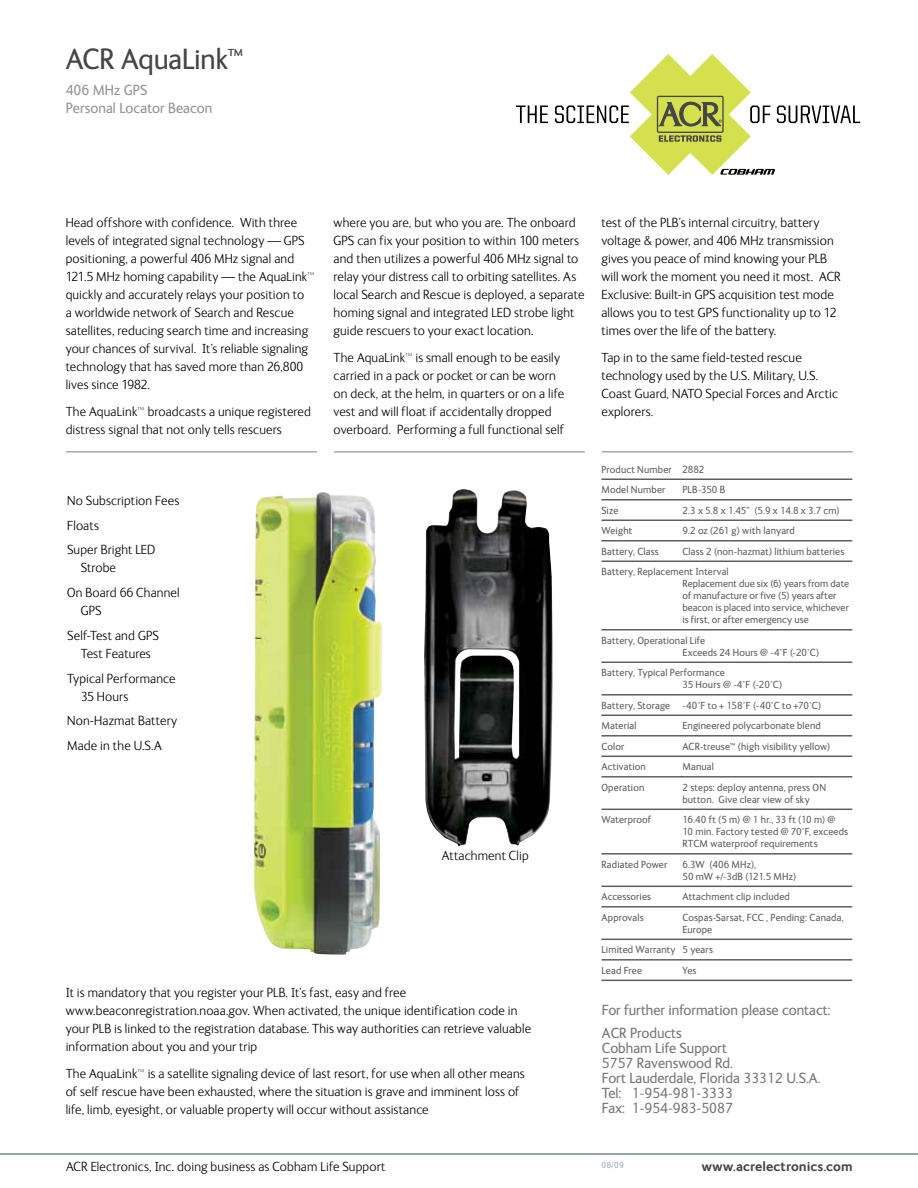
<style>
.page{position:relative;width:918px;height:1188px;background:#fff}
.page>*{position:absolute;margin:0;border:0;box-sizing:border-box;transform-origin:0 0}
.t1{font:30px "FS Ingrid";letter-spacing:-.005em;color:#464547}
.t2{font:15px/15px "FS Ingrid";color:#77787b}
.t3{font:15px/18px "FS Ingrid";letter-spacing:.005em;color:#939598}
.t4{font:300 13.5px/18px "FS Ingrid";letter-spacing:.01em;color:#000}
.t5{font:700 13.5px "FS Ingrid";letter-spacing:.01em;color:#464547}
.t6{font:10.5px/12px "FS Ingrid";letter-spacing:.015em;color:#5e5f61}
.t7{font:9px "FS Ingrid";color:#a0adb5}
</style>
<div class="page">
<hr style="left:66px;top:451px;width:251px;height:2px;background:#a7a9ac">
<hr style="left:334px;top:451px;width:251px;height:2px;background:#a7a9ac">
<hr style="left:602px;top:451px;width:251px;height:2px;background:#a7a9ac">
<hr style="left:0;top:1153px;width:918px;height:2px;background:#95a3ab">
<svg style="left:516px;top:106px;width:32px;height:17px"></svg>
<svg style="left:555px;top:54px;width:305px;height:121px"></svg>
<hr style="left:601px;top:479px;width:251px;height:1px;background:#5e5f61">
<hr style="left:601px;top:499px;width:251px;height:2px;background:#5e5f61">
<hr style="left:601px;top:520px;width:251px;height:1px;background:#5e5f61">
<hr style="left:601px;top:540px;width:251px;height:2px;background:#5e5f61">
<hr style="left:601px;top:561px;width:251px;height:1px;background:#5e5f61">
<hr style="left:601px;top:629px;width:251px;height:2px;background:#5e5f61">
<hr style="left:601px;top:662px;width:251px;height:1px;background:#5e5f61">
<hr style="left:601px;top:694px;width:251px;height:2px;background:#5e5f61">
<hr style="left:601px;top:715px;width:251px;height:1px;background:#5e5f61">
<hr style="left:601px;top:735px;width:251px;height:2px;background:#5e5f61">
<hr style="left:601px;top:756px;width:251px;height:1px;background:#5e5f61">
<hr style="left:601px;top:776px;width:251px;height:2px;background:#5e5f61">
<hr style="left:601px;top:809px;width:251px;height:1px;background:#5e5f61">
<hr style="left:601px;top:853px;width:251px;height:2px;background:#5e5f61">
<hr style="left:601px;top:886px;width:251px;height:1px;background:#5e5f61">
<hr style="left:601px;top:906px;width:251px;height:2px;background:#5e5f61">
<hr style="left:601px;top:939px;width:251px;height:1px;background:#5e5f61">
<hr style="left:601px;top:959px;width:251px;height:2px;background:#5e5f61">
<hr style="left:601px;top:980px;width:251px;height:1px;background:#5e5f61">
<img style="left:424px;top:489px;width:129px;height:357px">
<img style="left:254px;top:492px;width:128px;height:463px">
<h1 class="t1" style="left:66px;top:43px;width:180px">ACR AquaLink™</h1>
<p class="t3" style="left:66px;top:82px;width:148px">406 MHz GPS<br>Personal Locator Beacon</p>
<p class="t4" style="left:66px;top:214px;width:250px">Head offshore with confidence. With three levels of integrated signal technology — GPS positioning, a powerful 406 MHz signal and 121.5 MHz homing capability — the AquaLink™ quickly and accurately relays your position to<br>a worldwide network of Search and Rescue satellites, reducing search time and increasing your chances of survival. It’s reliable signaling technology that has saved more than 26,800 lives since 1982.</p>
<p class="t4" style="left:66px;top:402px;width:247px">The AquaLink™ broadcasts a unique registered distress signal that not only tells rescuers</p>
<p class="t4" style="left:334px;top:214px;width:252px">where you are, but who you are. The onboard GPS can fix your position to within 100 meters and then utilizes a powerful 406 MHz signal to relay your distress call to orbiting satellites. As local Search and Rescue is deployed, a separate homing signal and integrated LED strobe light guide rescuers to your exact location.</p>
<p class="t4" style="left:334px;top:348px;width:232px">The AquaLink™ is small enough to be easily carried in a pack or pocket or can be worn on deck, at the helm, in quarters or on a life vest and will float if accidentally dropped overboard. Performing a full functional self</p>
<p class="t4" style="left:67px;top:488px;width:114px;line-height:24.8px">No Subscription Fees<br>Floats<br>Super Bright LED</p>
<p class="t4" style="left:67px;top:556px;width:114px;line-height:24.8px;text-indent:14px">Strobe<br>On Board 66 Channel</p>
<p class="t4" style="left:67px;top:598px;width:93px;line-height:24.8px;text-indent:14px">GPS<br>Self-Test and GPS</p>
<p class="t4" style="left:67px;top:641px;width:110px;line-height:24.8px;text-indent:14px">Test Features<br>Typical Performance</p>
<p class="t4" style="left:67px;top:684px;width:112px;line-height:24.8px;text-indent:14px">35 Hours<br>Non-Hazmat Battery<br>Made in the U.S.A</p>
<p class="t4" style="left:442px;top:847px;width:88px">Attachment Clip</p>
<p class="t4" style="left:66px;top:984px;width:467px">It is mandatory that you register your PLB. It’s fast, easy and free www.beaconregistration.noaa.gov. When activated, the unique identification code in your PLB is linked to the registration database. This way authorities can retrieve valuable information about you and your trip</p>
<p class="t4" style="left:66px;top:1064px;width:461px">The AquaLink™ is a satellite signaling device of last resort, for use when all other means of self rescue have been exhausted, where the situation is grave and imminent loss of life, limb, eyesight, or valuable property will occur without assistance</p>
<p class="t4" style="left:601px;top:214px;width:241px">test of the PLB’s internal circuitry, battery voltage &amp; power, and 406 MHz transmission gives you peace of mind knowing your PLB will work the moment you need it most. ACR Exclusive: Built-in GPS acquisition test mode allows you to test GPS functionality up to 12 times over the life of the battery.</p>
<p class="t4" style="left:601px;top:348px;width:238px">Tap in to the same field-tested rescue technology used by the U.S. Military, U.S.<br>Coast Guard, NATO Special Forces and Arctic explorers.</p>
<p class="t6" style="left:601px;top:459px;width:105px;line-height:20.5px">Product Number 2882<br>Model Number</p>
<p class="t6" style="left:682px;top:484px;width:44px">PLB-350 B</p>
<p class="t6" style="left:601px;top:504px;width:18px">Size</p>
<p class="t6" style="left:682px;top:504px;width:159px">2.3 x 5.8 x 1.45” (5.9 x 14.8 x 3.7 cm)</p>
<p class="t6" style="left:601px;top:525px;width:32px">Weight</p>
<p class="t6" style="left:682px;top:525px;width:114px">9.2 oz (261 g) with lanyard</p>
<p class="t6" style="left:601px;top:545px;width:59px">Battery, Class</p>
<p class="t6" style="left:601px;top:541px;width:244px;line-height:20.5px;text-indent:81px">Class 2 (non-hazmat) lithium batteries<br>Battery, Replacement Interval</p>
<p class="t6" style="left:682px;top:578px;width:168px">Replacement due six (6) years from date of manufacture or five (5) years after beacon is placed into service, whichever is first, or after emergency use</p>
<p class="t6" style="left:682px;top:634px;width:138px;text-indent:-81px">Battery, Operational Life<br>Exceeds 24 Hours @ -4°F (-20°C)</p>
<p class="t6" style="left:682px;top:667px;width:101px;text-indent:-81px">Battery, Typical Performance<br>35 Hours @ -4°F (-20°C)</p>
<p class="t6" style="left:601px;top:695px;width:221px;line-height:20.5px">Battery, Storage -40°F to + 158°F (-40°C to +70°C)<br>Material</p>
<p class="t6" style="left:682px;top:720px;width:140px">Engineered polycarbonate blend</p>
<p class="t6" style="left:601px;top:740px;width:24px">Color</p>
<p class="t6" style="left:682px;top:740px;width:149px">ACR-treuse™ (high visibility yellow)</p>
<p class="t6" style="left:601px;top:761px;width:46px">Activation</p>
<p class="t6" style="left:682px;top:761px;width:33px">Manual</p>
<p class="t6" style="left:601px;top:781px;width:44px">Operation</p>
<p class="t6" style="left:682px;top:781px;width:145px">2 steps: deploy antenna, press ON button. Give clear view of sky</p>
<p class="t6" style="left:601px;top:814px;width:51px">Waterproof</p>
<p class="t6" style="left:682px;top:814px;width:167px">16.40 ft (5 m) @ 1 hr., 33 ft (10 m) @<br>10 min. Factory tested @ 70°F, exceeds<br>RTCM waterproof requirements</p>
<p class="t6" style="left:601px;top:858px;width:67px">Radiated Power</p>
<p class="t6" style="left:682px;top:858px;width:115px">6.3W (406 MHz),<br>50 mW +/-3dB (121.5 MHz)</p>
<p class="t6" style="left:601px;top:891px;width:51px">Accessories</p>
<p class="t6" style="left:682px;top:891px;width:109px">Attachment clip included</p>
<p class="t6" style="left:601px;top:911px;width:44px">Approvals</p>
<p class="t6" style="left:682px;top:911px;width:163px">Cospas-Sarsat, FCC , Pending: Canada,<br>Europe</p>
<p class="t6" style="left:601px;top:940px;width:113px;line-height:20.5px">Limited Warranty 5 years<br>Lead Free</p>
<p class="t6" style="left:682px;top:964px;width:16px">Yes</p>
<p class="t2" style="left:602px;top:998px;width:230px;line-height:23.5px">For further information please contact:<br>ACR Products</p>
<p class="t2" style="left:602px;top:1041px;width:220px">Cobham Life Support<br>5757 Ravenswood Rd.<br>Fort Lauderdale, Florida 33312 U.S.A.<br>Tel: 1-954-981-3333<br>Fax: 1-954-983-5087</p>
<p class="t4" style="left:66px;top:1158px;width:321px">ACR Electronics, Inc. doing business as Cobham Life Support</p>
<p class="t5" style="left:702px;top:1159px;width:152px">www.acrelectronics.com</p>
<p class="t7" style="left:601px;top:1160px;width:24px">08/09</p>
</div>
